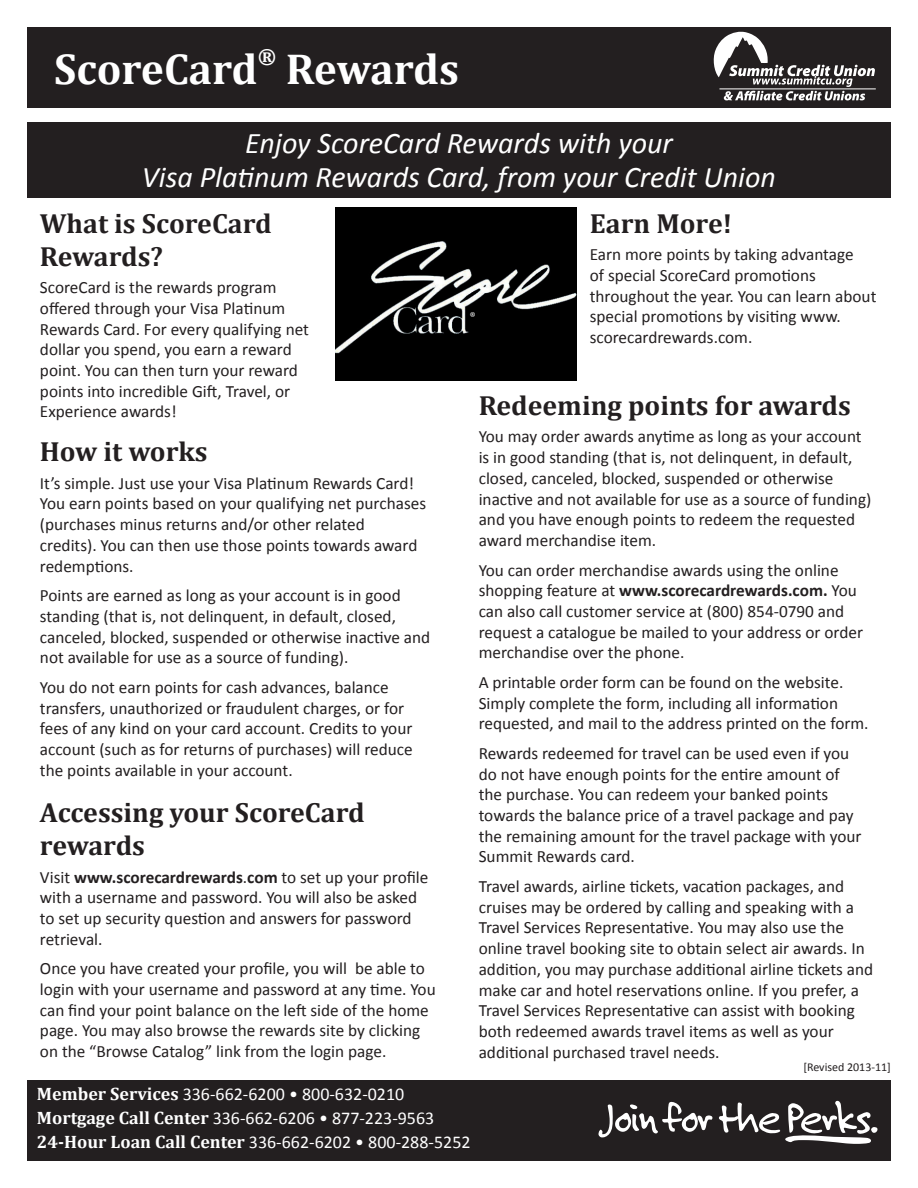
<style>
.page{position:relative;width:918px;height:1188px;background:#fff}
.page>*{position:absolute;margin:0;border:0;box-sizing:border-box;transform-origin:0 0}
.t1{font:700 43.5px "Cambria";letter-spacing:-.005em;color:#fff}
.t2{font:italic 30px/34.5px "Calibri";color:#fff;text-align:center}
.t3{font:700 27.75px/33px "Cambria";color:#231f20}
.t4{font:700 21.9px "Cambria";color:#fff}
.t5{font:18px "Calibri";color:#fff}
.t6{font:18px "Minion Pro";color:#fff}
.t7{font:17.25px/20.7px "Calibri";color:#231f20}
.t8{font:12px "Calibri";color:#231f20}
.s1{font-weight:700}
.s2{font-family:"Cambria";font-weight:700}
</style>
<div class="page">
<div style="left:27px;top:27px;width:864px;height:81px;background:#231f20"></div>
<hr style="left:719px;top:89px;width:157px;height:1px;background:#fff">
<svg style="left:714px;top:32px;width:161px;height:68px"></svg>
<div style="left:27px;top:1080px;width:864px;height:81px;background:#231f20"></div>
<svg style="left:598px;top:1101px;width:280px;height:43px"></svg>
<div style="left:27px;top:122px;width:864px;height:76px;background:#231f20"></div>
<img style="left:336px;top:207px;width:240px;height:173px">
<p class="t1" style="left:54px;top:38px;width:205px">ScoreCard</p>
<p class="t4" style="left:258px;top:41px;width:20px">®</p>
<p class="t1" style="left:286px;top:38px;width:175px">Rewards</p>
<p class="t2" style="left:142px;top:125px;width:636px">Enjoy ScoreCard Rewards with your<br>Visa Platinum Rewards Card, from your Credit Union</p>
<p class="t3" style="left:40px;top:206px;width:233px">What is ScoreCard<br>Rewards?</p>
<p class="t7" style="left:40px;top:277px;width:271px">ScoreCard is the rewards program offered through your Visa Platinum Rewards Card. For every qualifying net dollar you spend, you earn a reward point. You can then turn your reward points into incredible Gift, Travel, or Experience awards!</p>
<p class="t3" style="left:40px;top:434px;width:169px">How it works</p>
<p class="t7" style="left:40px;top:473px;width:388px">It’s simple. Just use your Visa Platinum Rewards Card!<br>You earn points based on your qualifying net purchases (purchases minus returns and/or other related<br>credits). You can then use those points towards award redemptions.</p>
<p class="t7" style="left:40px;top:585px;width:392px">Points are earned as long as your account is in good standing (that is, not delinquent, in default, closed, canceled, blocked, suspended or otherwise inactive and not available for use as a source of funding).</p>
<p class="t7" style="left:40px;top:677px;width:374px">You do not earn points for cash advances, balance transfers, unauthorized or fraudulent charges, or for fees of any kind on your card account. Credits to your account (such as for returns of purchases) will reduce the points available in your account.</p>
<p class="t3" style="left:40px;top:795px;width:326px">Accessing your ScoreCard rewards</p>
<p class="t7" style="left:40px;top:867px;width:390px">Visit <span class="s1">www.scorecardrewards</span>.<span class="s1">com</span> to set up your profile with a username and password. You will also be asked to set up security question and answers for password retrieval.</p>
<p class="t7" style="left:40px;top:958px;width:397px">Once you have created your profile, you will be able to login with your username and password at any time. You can find your point balance on the left side of the home page. You may also browse the rewards site by clicking on the “Browse Catalog” link from the login page.</p>
<p class="t6" style="left:470px;top:306px;width:7px">®</p>
<p class="t3" style="left:590px;top:206px;width:144px">Earn More!</p>
<p class="t7" style="left:590px;top:244px;width:288px">Earn more points by taking advantage<br>of special ScoreCard promotions throughout the year. You can learn about special promotions by visiting www. scorecardrewards.com.</p>
<p class="t3" style="left:479px;top:388px;width:374px">Redeeming points for awards</p>
<p class="t7" style="left:479px;top:426px;width:394px">You may order awards anytime as long as your account is in good standing (that is, not delinquent, in default, closed, canceled, blocked, suspended or otherwise inactive and not available for use as a source of funding) and you have enough points to redeem the requested award merchandise item.</p>
<p class="t7" style="left:479px;top:560px;width:386px">You can order merchandise awards using the online shopping feature at <span class="s1">www.scorecardrewards.com.</span> You can also call customer service at (800) 854-0790 and request a catalogue be mailed to your address or order merchandise over the phone.</p>
<p class="t7" style="left:479px;top:672px;width:391px">A printable order form can be found on the website.<br>Simply complete the form, including all information requested, and mail to the address printed on the form.</p>
<p class="t7" style="left:479px;top:743px;width:384px">Rewards redeemed for travel can be used even if you do not have enough points for the entire amount of the purchase. You can redeem your banked points towards the balance price of a travel package and pay the remaining amount for the travel package with your Summit Rewards card.</p>
<p class="t7" style="left:479px;top:876px;width:396px">Travel awards, airline tickets, vacation packages, and cruises may be ordered by calling and speaking with a Travel Services Representative. You may also use the online travel booking site to obtain select air awards. In addition, you may purchase additional airline tickets and make car and hotel reservations online. If you prefer, a Travel Services Representative can assist with booking both redeemed awards travel items as well as your additional purchased travel needs.</p>
<p class="t8" style="left:803px;top:1060px;width:89px">[Revised 2013-11]</p>
<p class="t5" style="left:37px;top:1083px;width:369px"><span class="s2">Member Services</span> 336-662-6200 • 800-632-0210</p>
<p class="t5" style="left:37px;top:1107px;width:399px"><span class="s2">Mortgage Call Center</span> 336-662-6206 • 877-223-9563</p>
<p class="t5" style="left:37px;top:1131px;width:435px"><span class="s2">24-Hour Loan Call Center</span> 336-662-6202 • 800-288-5252</p>
</div>
